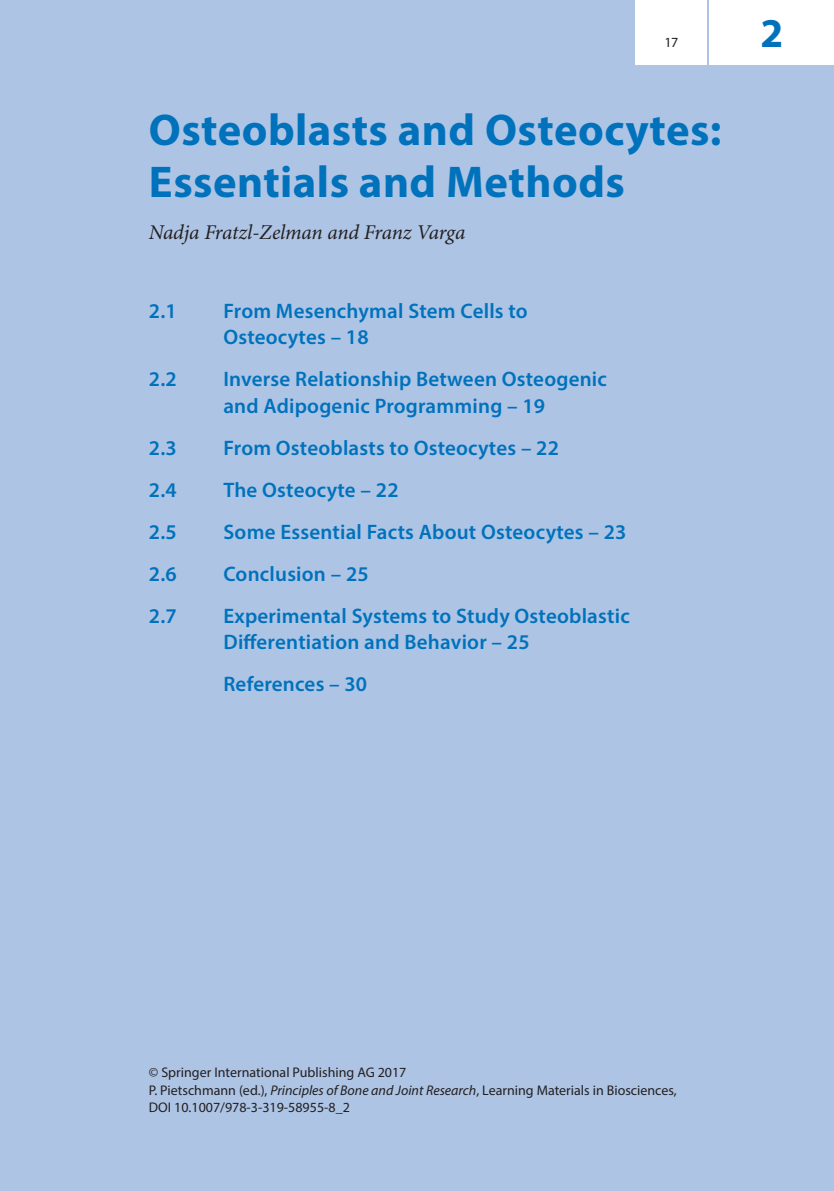
<style>
.page{position:relative;width:834px;height:1191px;background:#fff}
.page>*{position:absolute;margin:0;border:0;box-sizing:border-box;transform-origin:0 0}
.t1{font:700 44.62px/52.5px "Qcdbpn Myriad Pro";letter-spacing:.01em;color:#0072bc}
.t2{font:700 41.12px "Qcdbpn Myriad Pro";color:#0072bc}
.t3{font:600 21px/26.2px "Kfvgvl Myriad Pro";letter-spacing:.01em;color:#0072bc}
.t4{font:italic 21px "Wrqknj Minion Pro";letter-spacing:-.015em;color:#231f20}
.t5{font:14px/17.5px "Wlnhsc Myriad Pro";color:#231f20}
.t6{font:14px "Qqhbqd Myriad Pro";color:#231f20}
.s1{font-family:"Ckpjgs Myriad Pro";font-style:italic}
</style>
<div class="page">
<div style="left:0;top:0;width:833px;height:1191px;background:#adc4e5"></div>
<div style="left:635px;top:0;width:72px;height:64px;background:#fff"></div>
<div style="left:709px;top:0;width:124px;height:64px;background:#fff"></div>
<p class="t6" style="left:664px;top:34px;width:15px">17</p>
<h1 class="t1" style="left:149px;top:102px;width:574px">Osteoblasts and Osteocytes:<br>Essentials and Methods</h1>
<p class="t4" style="left:149px;top:218px;width:318px">Nadja Fratzl-Zelman and Franz Varga</p>
<p class="t3" style="left:149px;top:297px;width:29px">2.1</p>
<p class="t3" style="left:223px;top:297px;width:306px">From Mesenchymal Stem Cells to<br>Osteocytes – 18</p>
<p class="t3" style="left:149px;top:366px;width:29px">2.2</p>
<p class="t3" style="left:223px;top:366px;width:385px">Inverse Relationship Between Osteogenic and Adipogenic Programming – 19</p>
<p class="t3" style="left:149px;top:434px;width:29px">2.3</p>
<p class="t3" style="left:223px;top:434px;width:337px">From Osteoblasts to Osteocytes – 22</p>
<p class="t3" style="left:149px;top:476px;width:29px">2.4</p>
<p class="t3" style="left:223px;top:476px;width:177px">The Osteocyte – 22</p>
<p class="t3" style="left:149px;top:518px;width:29px">2.5</p>
<p class="t3" style="left:223px;top:518px;width:404px">Some Essential Facts About Osteocytes – 23</p>
<p class="t3" style="left:149px;top:560px;width:29px">2.6</p>
<p class="t3" style="left:223px;top:560px;width:147px">Conclusion – 25</p>
<p class="t3" style="left:149px;top:602px;width:29px">2.7</p>
<p class="t3" style="left:223px;top:602px;width:408px">Experimental Systems to Study Osteoblastic<br>Differentiation and Behavior – 25</p>
<p class="t3" style="left:223px;top:670px;width:145px">References – 30</p>
<h2 class="t2" style="left:760px;top:6px;width:24px">2</h2>
<p class="t5" style="left:149px;top:1063px;width:529px">© Springer International Publishing AG 2017<br>P. Pietschmann (ed.), <span class="s1">Principles of Bone and Joint Research</span>, Learning Materials in Biosciences,<br>DOI 10.1007/978-3-319-58955-8_2</p>
</div>
